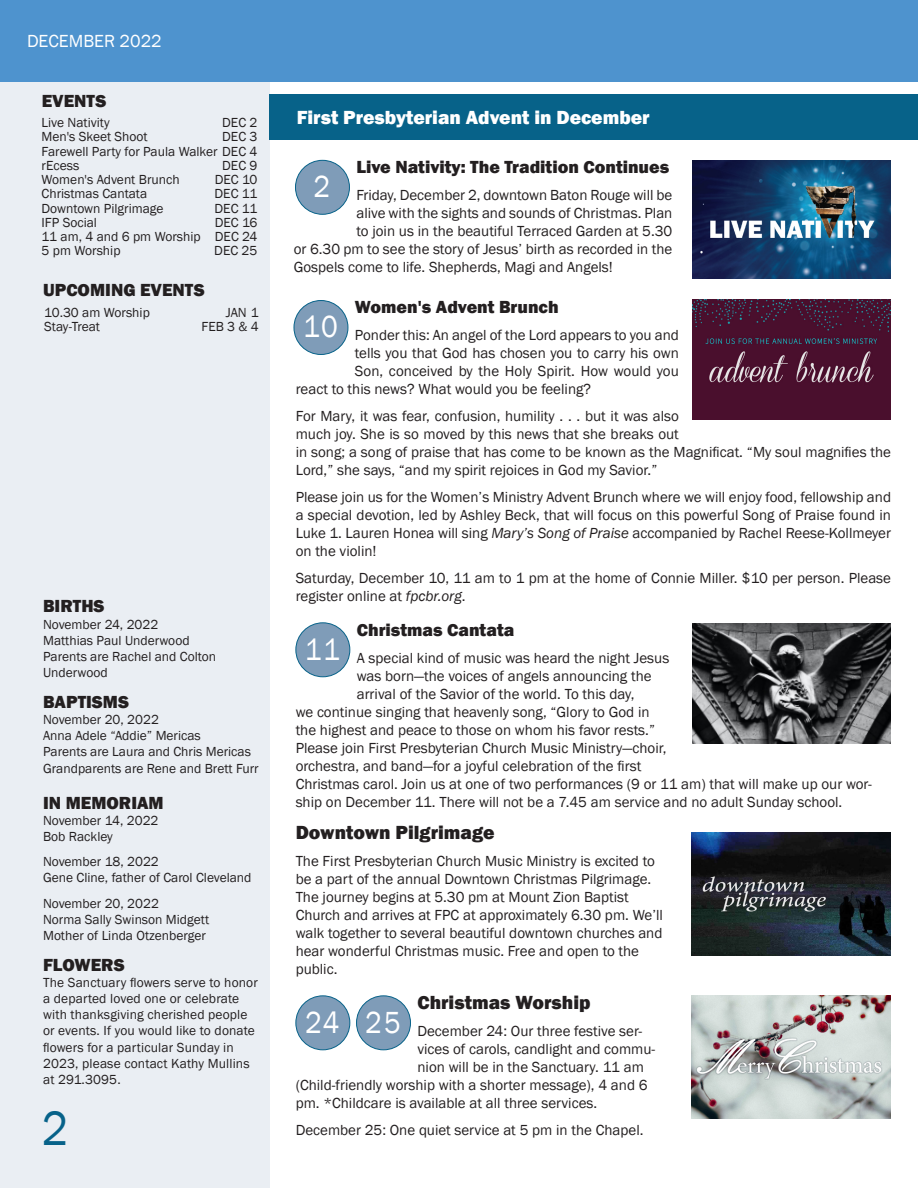
<style>
.page{position:relative;width:918px;height:1188px;background:#fff}
.page>*{position:absolute;margin:0;border:0;box-sizing:border-box;transform-origin:0 0}
.t1{font:49.5px "Franklin Gothic";color:#076289;scale:.91 1}
.t2{font:31.35px "Franklin Gothic";letter-spacing:.05em;color:#fff;scale:.91 1}
.t3{font:800 19.5px "Franklin Gothic";color:#231f20}
.t4{font:800 19.5px "Franklin Gothic";color:#fff}
.body_copy{font:800 18px "Franklin Gothic";color:#231f20}
.t5{font:18px "Franklin Gothic";color:#fff}
.body_copy-2{font:15px/18px "Franklin Gothic";color:#231f20}
.t6{font:13.5px/14.2px "Franklin Gothic";color:#231f20}
.s1{font-style:italic}
</style>
<div class="page">
<div style="left:0;top:79px;width:269px;height:1109px;background:#eaeef3"></div>
<div style="left:0;top:0;width:918px;height:81px;background:#4e93ce"></div>
<div style="left:270px;top:94px;width:648px;height:46px;background:#076289"></div>
<img style="left:693px;top:160px;width:198px;height:118px">
<div style="left:295px;top:160px;width:54px;height:54px;background:#7f9cb8;border-radius:50%"></div>
<div style="left:295px;top:160px;width:55px;height:54px;border:1px solid #076289;border-radius:50%"></div>
<div style="left:294px;top:301px;width:54px;height:53px;background:#7f9cb8;border-radius:50%"></div>
<div style="left:294px;top:300px;width:54px;height:55px;border:1px solid #076289;border-radius:50%"></div>
<img style="left:692px;top:300px;width:199px;height:120px">
<div style="left:296px;top:623px;width:54px;height:54px;background:#7f9cb8;border-radius:50%"></div>
<div style="left:296px;top:623px;width:54px;height:54px;border:1px solid #076289;border-radius:50%"></div>
<img style="left:693px;top:624px;width:198px;height:120px">
<img style="left:692px;top:833px;width:198px;height:123px">
<div style="left:296px;top:996px;width:54px;height:54px;background:#7f9cb8;border-radius:50%"></div>
<div style="left:296px;top:996px;width:54px;height:54px;border:1px solid #076289;border-radius:50%"></div>
<div style="left:357px;top:996px;width:54px;height:54px;background:#7f9cb8;border-radius:50%"></div>
<div style="left:356px;top:996px;width:55px;height:54px;border:1px solid #076289;border-radius:50%"></div>
<img style="left:692px;top:996px;width:198px;height:122px">
<p class="t5" style="left:27px;top:30px;width:136px">DECEMBER 2022</p>
<p class="body_copy" style="left:42px;top:89px;width:66px">EVENTS</p>
<p class="t6" style="left:42px;top:116px;width:217px;text-align:right">DEC 2<br>DEC 3<br>Farewell Party for Paula Walker DEC 4<br>DEC 9<br>DEC 10<br>DEC 11<br>DEC 11<br>DEC 16<br>DEC 24<br>DEC 25</p>
<p class="t6" style="left:42px;top:116px;width:108px">Live Nativity<br>Men's Skeet Shoot</p>
<p class="t6" style="left:42px;top:159px;width:161px">rEcess<br>Women's Advent Brunch<br>Christmas Cantata<br>Downtown Pilgrimage<br>IFP Social<br>11 am, 4 and 6 pm Worship<br>5 pm Worship</p>
<p class="body_copy" style="left:43px;top:279px;width:163px">UPCOMING EVENTS</p>
<p class="t6" style="left:44px;top:306px;width:107px">10.30 am Worship</p>
<p class="t6" style="left:226px;top:306px;width:34px">JAN 1</p>
<p class="t6" style="left:44px;top:320px;width:57px">Stay-Treat</p>
<p class="t6" style="left:202px;top:320px;width:59px">FEB 3 &amp; 4</p>
<p class="body_copy" style="left:43px;top:595px;width:63px">BIRTHS</p>
<p class="t6" style="left:43px;top:616px;width:175px;line-height:16.2px">November 24, 2022<br>Matthias Paul Underwood<br>Parents are Rachel and Colton<br>Underwood</p>
<p class="body_copy" style="left:43px;top:690px;width:87px">BAPTISMS</p>
<p class="t6" style="left:43px;top:712px;width:217px;line-height:16.2px">November 20, 2022<br>Anna Adele “Addie” Mericas<br>Parents are Laura and Chris Mericas<br>Grandparents are Rene and Brett Furr</p>
<p class="body_copy" style="left:43px;top:791px;width:122px">IN MEMORIAM</p>
<p class="t6" style="left:43px;top:812px;width:117px;line-height:16.2px">November 14, 2022<br>Bob Rackley</p>
<p class="t6" style="left:43px;top:854px;width:210px;line-height:16.2px">November 18, 2022<br>Gene Cline, father of Carol Cleveland</p>
<p class="t6" style="left:43px;top:895px;width:168px;line-height:16.2px">November 20, 2022<br>Norma Sally Swinson Midgett<br>Mother of Linda Otzenberger</p>
<p class="body_copy" style="left:43px;top:953px;width:83px">FLOWERS</p>
<p class="t6" style="left:43px;top:974px;width:216px;line-height:16.2px">The Sanctuary flowers serve to honor a departed loved one or celebrate with thanksgiving cherished people or events. If you would like to donate flowers for a particular Sunday in<br>2023, please contact Kathy Mullins at 291.3095.</p>
<p class="t1" style="left:42px;top:1098px;width:30px">2</p>
<p class="t4" style="left:297px;top:105px;width:355px">First Presbyterian Advent in December</p>
<p class="body_copy" style="left:356px;top:155px;width:314px">Live Nativity: The Tradition Continues</p>
<p class="body_copy-2" style="left:356px;top:186px;width:318px">Friday, December 2, downtown Baton Rouge will be</p>
<p class="body_copy-2" style="left:356px;top:204px;width:318px">alive with the sights and sounds of Christmas. Plan</p>
<p class="body_copy-2" style="left:356px;top:222px;width:318px">to join us in the beautiful Terraced Garden at 5.30</p>
<p class="body_copy-2" style="left:294px;top:240px;width:380px">or 6.30 pm to see the story of Jesus’ birth as recorded in the</p>
<p class="body_copy-2" style="left:294px;top:258px;width:321px">Gospels come to life. Shepherds, Magi and Angels!</p>
<p class="t2" style="left:314px;top:167px;width:20px">2</p>
<p class="body_copy" style="left:355px;top:295px;width:206px">Women's Advent Brunch</p>
<p class="body_copy-2" style="left:355px;top:326px;width:326px">Ponder this: An angel of the Lord appears to you and</p>
<p class="body_copy-2" style="left:355px;top:344px;width:326px">tells you that God has chosen you to carry his own</p>
<p class="body_copy-2" style="left:355px;top:362px;width:326px">Son, conceived by the Holy Spirit. How would you</p>
<p class="body_copy-2" style="left:296px;top:380px;width:297px">react to this news? What would you be feeling?</p>
<p class="body_copy-2" style="left:296px;top:407px;width:597px">For Mary, it was fear, confusion, humility . . . but it was also<br>much joy. She is so moved by this news that she breaks out<br>in song; a song of praise that has come to be known as the Magnificat. “My soul magnifies the Lord,” she says, “and my spirit rejoices in God my Savior.”</p>
<p class="body_copy-2" style="left:296px;top:488px;width:597px;text-align:justify">Please join us for the Women’s Ministry Advent Brunch where we will enjoy food, fellowship and a special devotion, led by Ashley Beck, that will focus on this powerful Song of Praise found in Luke 1. Lauren Honea will sing <span class="s1">Mary’s Song of Praise</span> accompanied by Rachel Reese-Kollmeyer on the violin!</p>
<p class="body_copy-2" style="left:296px;top:569px;width:597px">Saturday, December 10, 11 am to 1 pm at the home of Connie Miller. $10 per person. Please register online at <span class="s1">fpcbr.org</span>.</p>
<p class="body_copy" style="left:357px;top:618px;width:159px">Christmas Cantata</p>
<p class="body_copy-2" style="left:357px;top:649px;width:314px">A special kind of music was heard the night Jesus</p>
<p class="body_copy-2" style="left:357px;top:667px;width:296px">was born—the voices of angels announcing the</p>
<p class="body_copy-2" style="left:357px;top:685px;width:279px">arrival of the Savior of the world. To this day,</p>
<p class="body_copy-2" style="left:296px;top:703px;width:355px">we continue singing that heavenly song, “Glory to God in</p>
<p class="body_copy-2" style="left:296px;top:721px;width:361px">the highest and peace to those on whom his favor rests.”</p>
<p class="body_copy-2" style="left:296px;top:739px;width:373px">Please join First Presbyterian Church Music Ministry—choir,</p>
<p class="body_copy-2" style="left:296px;top:757px;width:347px">orchestra, and band—for a joyful celebration of the first</p>
<p class="body_copy-2" style="left:296px;top:775px;width:578px">Christmas carol. Join us at one of two performances (9 or 11 am) that will make up our wor-</p>
<p class="body_copy-2" style="left:296px;top:793px;width:548px">ship on December 11. There will not be a 7.45 am service and no adult Sunday school.</p>
<p class="t3" style="left:296px;top:820px;width:200px">Downtown Pilgrimage</p>
<p class="body_copy-2" style="left:296px;top:852px;width:369px">The First Presbyterian Church Music Ministry is excited to be a part of the annual Downtown Christmas Pilgrimage.<br>The journey begins at 5.30 pm at Mount Zion Baptist Church and arrives at FPC at approximately 6.30 pm. We’ll walk together to several beautiful downtown churches and hear wonderful Christmas music. Free and open to the public.</p>
<p class="t2" style="left:303px;top:308px;width:40px">10</p>
<p class="t2" style="left:305px;top:630px;width:40px">11</p>
<p class="t3" style="left:417px;top:990px;width:175px">Christmas Worship</p>
<p class="body_copy-2" style="left:417px;top:1023px;width:226px">December 24: Our three festive ser-</p>
<p class="body_copy-2" style="left:417px;top:1041px;width:239px">vices of carols, candlight and commu-</p>
<p class="body_copy-2" style="left:417px;top:1059px;width:228px">nion will be in the Sanctuary. 11 am</p>
<p class="body_copy-2" style="left:296px;top:1077px;width:354px">(Child-friendly worship with a shorter message), 4 and 6</p>
<p class="body_copy-2" style="left:296px;top:1095px;width:303px">pm. *Childcare is available at all three services.</p>
<p class="body_copy-2" style="left:296px;top:1122px;width:349px">December 25: One quiet service at 5 pm in the Chapel.</p>
<p class="t2" style="left:305px;top:1003px;width:39px">24</p>
<p class="t2" style="left:365px;top:1003px;width:41px">25</p>
</div>
